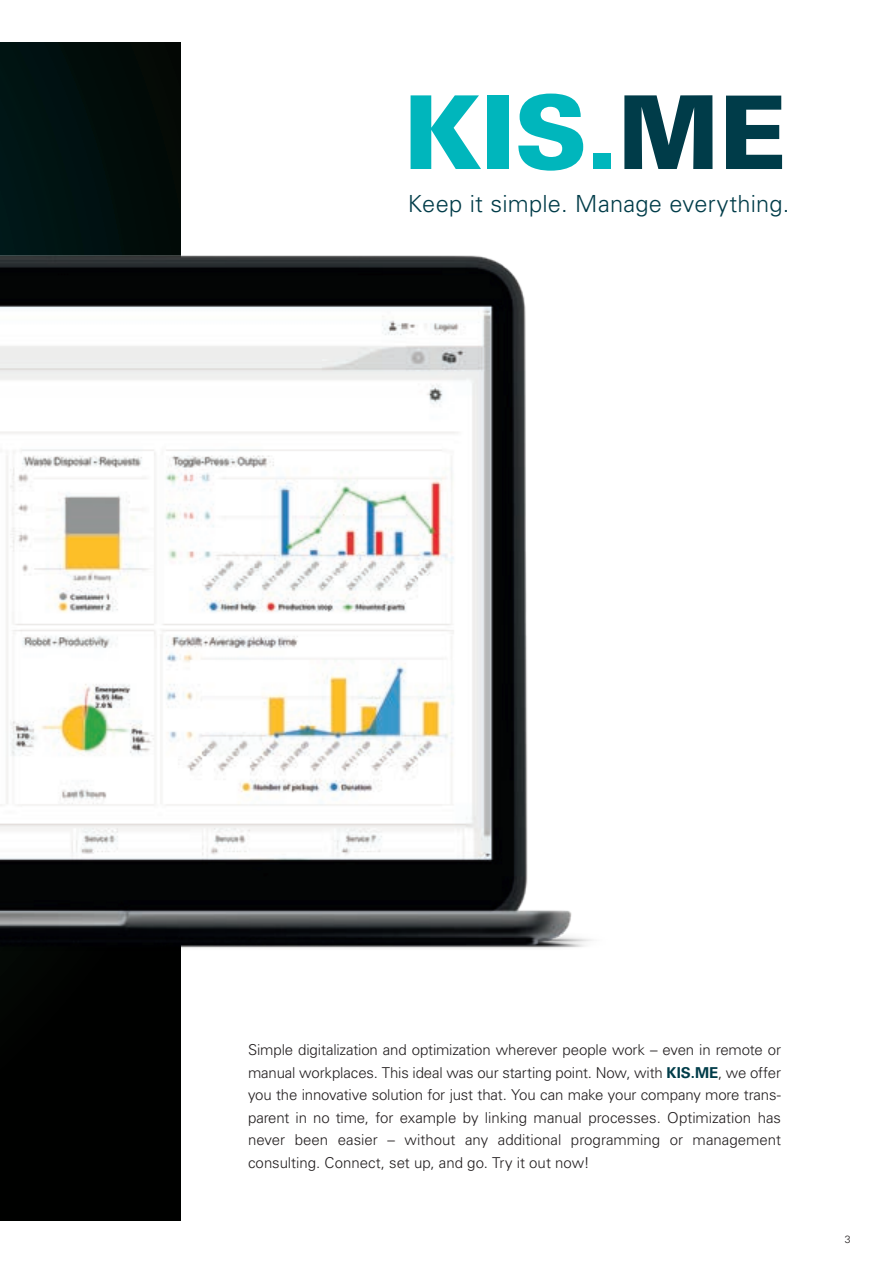
<style>
.page{position:relative;width:893px;height:1263px;background:#fff}
.page>*{position:absolute;margin:0;border:0;box-sizing:border-box;transform-origin:0 0}
.t1{font:900 102px "Univers LT Std";color:#00b6bc}
.Titel_Subheadline{font:300 23.55px "Univers LT Std";letter-spacing:.01em;color:#003c49}
.Titel_Subheadline-2{font:300 15px/22.5px "Univers LT Std";color:#231f20;text-align:justify}
.t2{font:300 10.5px "Univers LT Std";color:#231f20}
.s1{color:#003c49}
.s2{font-weight:700;color:#003c49}
</style>
<div class="page">
<div style="left:0;top:43px;width:180px;height:1177px;background:#000100"></div>
<div style="left:0;top:43px;width:152px;height:187px;background:#010f0b"></div>
<div style="left:0;top:66px;width:41px;height:164px;background:#001614"></div>
<img style="left:0;top:230px;width:592px;height:756px">
<p class="t1" style="left:403px;top:68px;width:386px">KIS.<span class="s1">ME</span></p>
<p class="Titel_Subheadline" style="left:408px;top:189px;width:383px">Keep it simple. Manage everything.</p>
<p class="Titel_Subheadline-2" style="left:248px;top:1038px;width:534px">Simple digitalization and optimization wherever people work – even in remote or manual workplaces. This ideal was our starting point. Now, with <span class="s2">KIS.ME</span>, we offer you the innovative solution for just that. You can make your company more trans&shy;parent in no time, for example by linking manual processes. Optimization has never been easier – without any additional programming or management consulting. Connect, set up, and go. Try it out now!</p>
<p class="t2" style="left:845px;top:1233px;width:7px">3</p>
</div>
